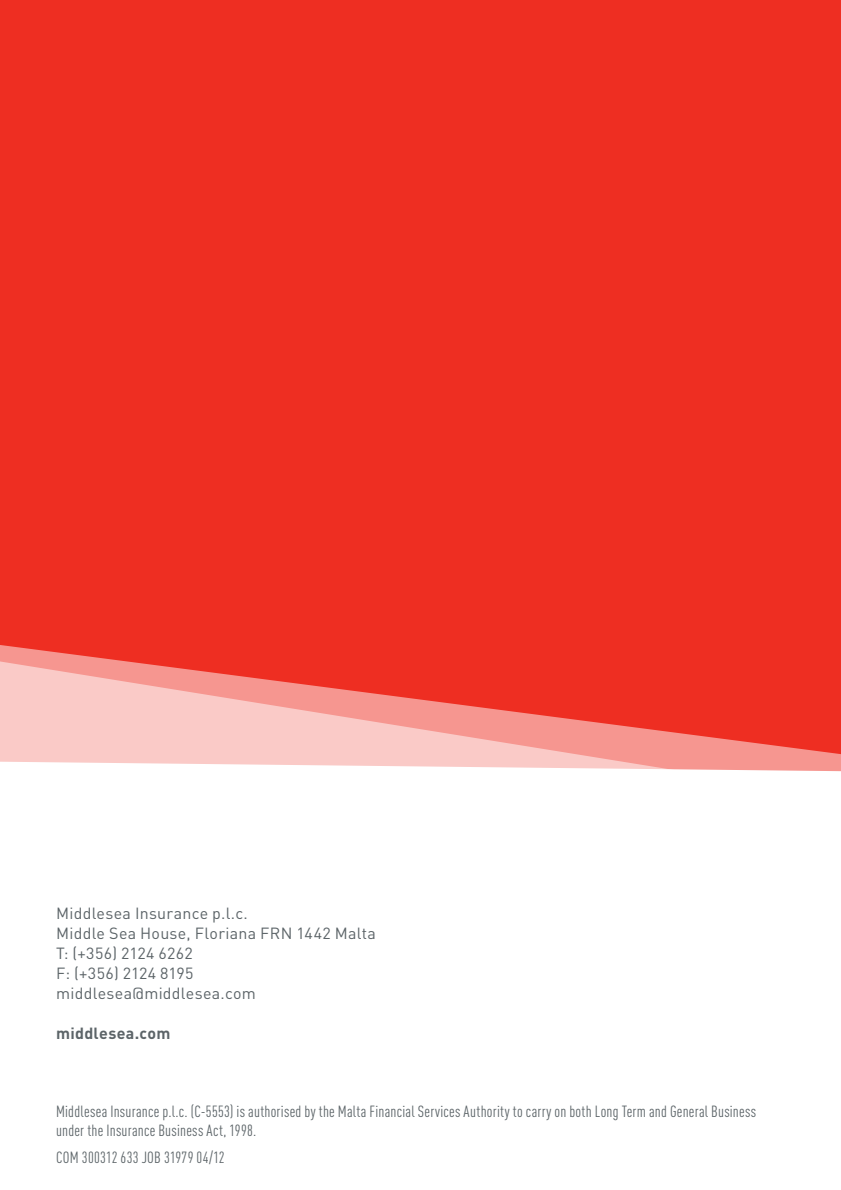
<style>
.page{position:relative;width:841px;height:1190px;background:#ee2e22}
.page>*{position:absolute;margin:0;border:0;box-sizing:border-box;transform-origin:0 0}
.t1{font:condensed 16px/19.2px "DIN Pro";letter-spacing:.015em;color:#5c6468}
.t2{font:16px/20px "DIN Pro";letter-spacing:.015em;color:#5c6468}
.t3{font:700 16px "DIN Pro";letter-spacing:.02em;color:#5c6468}
</style>
<div class="page">
<svg style="left:0;top:645px;width:841px;height:112px"></svg>
<div style="left:0;top:757px;width:841px;height:433px;background:#fff"></div>
<p class="t2" style="left:56px;top:901px;width:321px">Middlesea Insurance p.l.c.<br>Middle Sea House, Floriana FRN 1442 Malta<br>T: (+356) 2124 6262<br>F: (+356) 2124 8195 middlesea@middlesea.com</p>
<p class="t3" style="left:56px;top:1020px;width:116px">middlesea.com</p>
<p class="t1" style="left:56px;top:1100px;width:702px">Middlesea Insurance p.l.c. (C-5553) is authorised by the Malta Financial Services Authority to carry on both Long Term and General Business under the Insurance Business Act, 1998.</p>
<p class="t1" style="left:56px;top:1146px;width:170px">COM 300312 633 JOB 31979 04/12</p>
</div>
